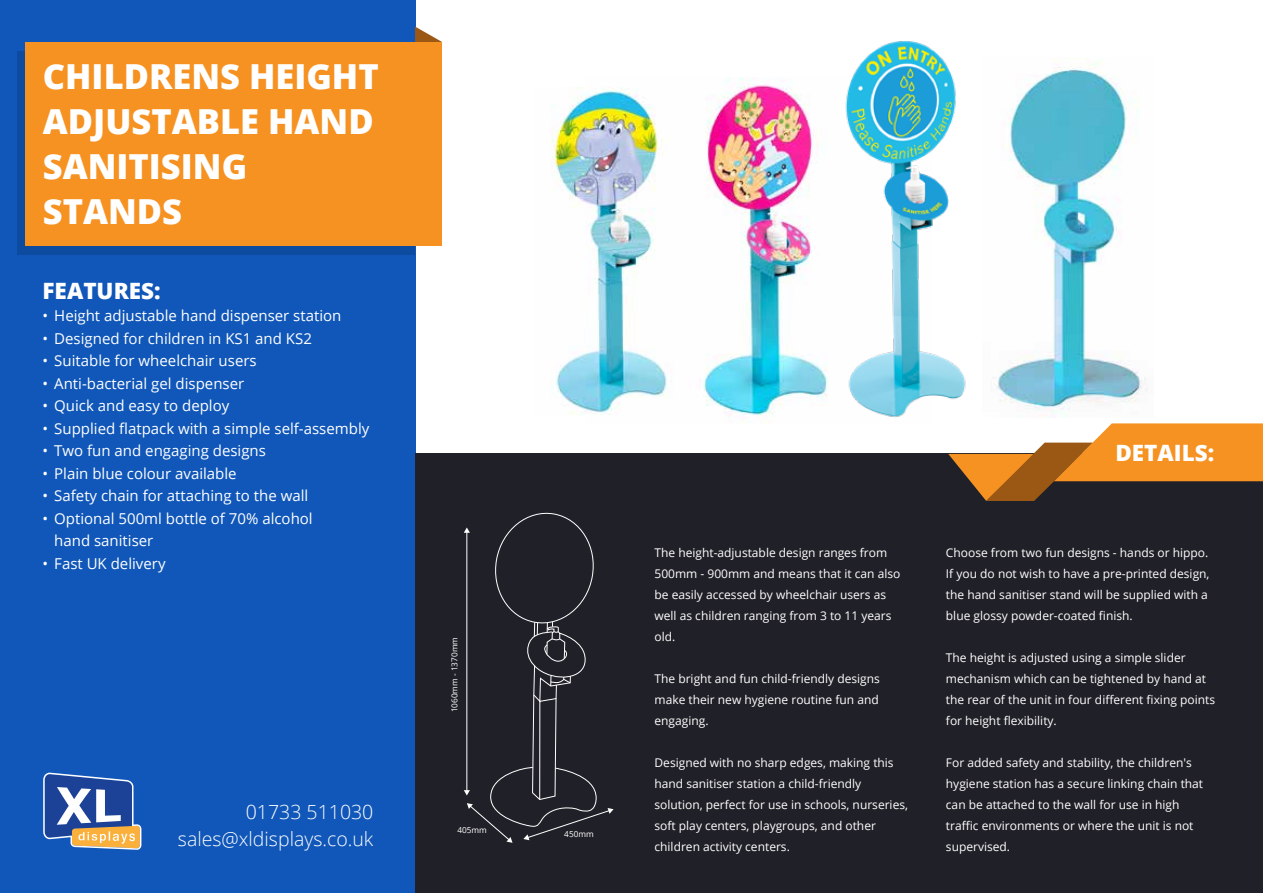
<style>
.page{position:relative;width:1263px;height:893px;background:#fff}
.page>*{position:absolute;margin:0;border:0;box-sizing:border-box;transform-origin:0 0}
.t1{font:800 34.5px/45px "Open Sans";color:#fff}
.t2{font:800 22.5px "Open Sans";color:#fff}
.t3{font:300 19.5px/27.5px "Open Sans";color:#fff;text-align:right}
.t4{font:15px/22.5px "Open Sans";color:#fff}
.t5{font:12px/21px "Open Sans";color:#fff}
.t6{font:8.25px "Open Sans";color:#fff}
</style>
<div class="page">
<img style="left:700px;top:77px;width:128px;height:346px">
<div style="left:0;top:0;width:415px;height:893px;background:#1057b9"></div>
<div style="left:415px;top:454px;width:848px;height:439px;background:#202028"></div>
<div style="left:17px;top:51px;width:398px;height:203px;background:#0d4ba1"></div>
<svg style="left:415px;top:27px;width:27px;height:15px"></svg>
<div style="left:25px;top:42px;width:417px;height:204px;background:#f69221"></div>
<svg style="left:43px;top:773px;width:98px;height:77px;background:#6d7fa5"></svg>
<img style="left:551px;top:87px;width:121px;height:328px">
<img style="left:845px;top:41px;width:121px;height:376px">
<img style="left:993px;top:62px;width:154px;height:356px">
<svg style="left:464px;top:512px;width:150px;height:331px"></svg>
<svg style="left:948px;top:423px;width:315px;height:78px"></svg>
<h1 class="t1" style="left:43px;top:52px;width:337px">CHILDRENS HEIGHT<br>ADJUSTABLE HAND<br>SANITISING<br>STANDS</h1>
<h2 class="t2" style="left:43px;top:274px;width:120px">FEATURES:</h2>
<p class="t4" style="left:43px;top:304px;width:300px">• Height adjustable hand dispenser station</p>
<p class="t4" style="left:43px;top:327px;width:271px">• Designed for children in KS1 and KS2</p>
<p class="t4" style="left:43px;top:349px;width:216px">• Suitable for wheelchair users</p>
<p class="t4" style="left:43px;top:372px;width:203px">• Anti-bacterial gel dispenser</p>
<p class="t4" style="left:43px;top:394px;width:188px">• Quick and easy to deploy</p>
<p class="t4" style="left:43px;top:417px;width:328px">• Supplied flatpack with a simple self-assembly</p>
<p class="t4" style="left:43px;top:439px;width:225px">• Two fun and engaging designs</p>
<p class="t4" style="left:43px;top:462px;width:196px">• Plain blue colour available</p>
<p class="t4" style="left:43px;top:484px;width:267px">• Safety chain for attaching to the wall</p>
<p class="t4" style="left:54px;top:507px;width:260px;text-indent:-12px">• Optional 500ml bottle of 70% alcohol hand sanitiser</p>
<p class="t4" style="left:43px;top:552px;width:125px">• Fast UK delivery</p>
<p class="t5" style="left:654px;top:542px;width:247px">The height-adjustable design ranges from 500mm - 900mm and means that it can also be easily accessed by wheelchair users as well as children ranging from 3 to 11 years old.</p>
<p class="t5" style="left:654px;top:668px;width:227px;text-align:justify">The bright and fun child-friendly designs make their new hygiene routine fun and engaging.</p>
<p class="t5" style="left:654px;top:752px;width:255px">Designed with no sharp edges, making this hand sanitiser station a child-friendly solution, perfect for use in schools, nurseries, soft play centers, playgroups, and other children activity centers.</p>
<p class="t6" style="left:449px;top:712px;width:77px;rotate:-90deg">1060mm - 1370mm</p>
<h3 class="t3" style="left:178px;top:797px;width:197px">01733 511030 sales@xldisplays.co.uk</h3>
<p class="t6" style="left:457px;top:824px;width:31px">405mm</p>
<p class="t6" style="left:564px;top:828px;width:31px">450mm</p>
<h2 class="t2" style="left:1115px;top:436px;width:100px">DETAILS:</h2>
<p class="t5" style="left:946px;top:542px;width:265px">Choose from two fun designs - hands or hippo.<br>If you do not wish to have a pre-printed design, the hand sanitiser stand will be supplied with a blue glossy powder-coated finish.</p>
<p class="t5" style="left:946px;top:647px;width:271px">The height is adjusted using a simple slider mechanism which can be tightened by hand at the rear of the unit in four different fixing points for height flexibility.</p>
<p class="t5" style="left:946px;top:752px;width:259px">For added safety and stability, the children's hygiene station has a secure linking chain that can be attached to the wall for use in high traffic environments or where the unit is not supervised.</p>
</div>
